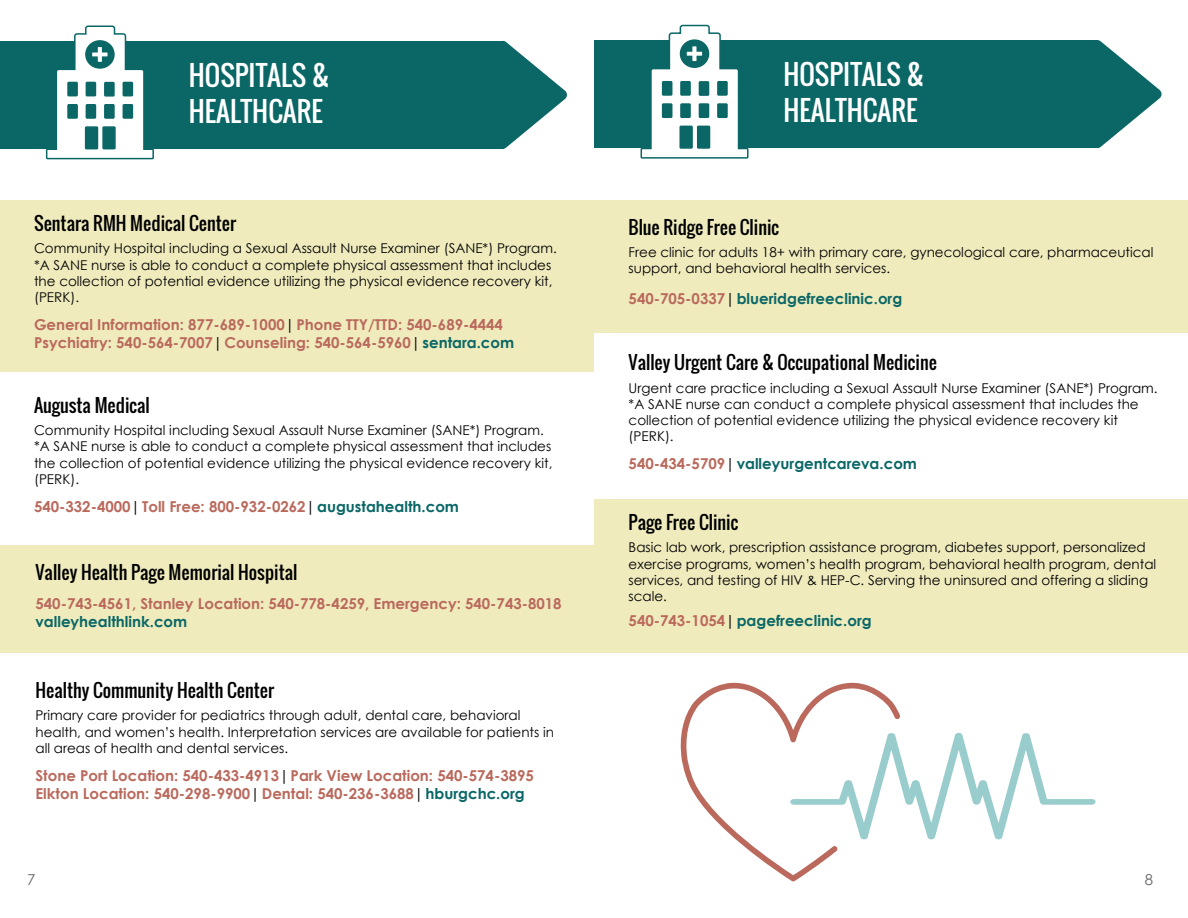
<style>
.page{position:relative;width:1188px;height:918px;background:#fff}
.page>*{position:absolute;margin:0;border:0;box-sizing:border-box;transform-origin:0 0}
.t1{font:27px/36px "Oswald";color:#fff}
.t2{font:18px "Oswald";color:#000}
.t3{font:700 15px/18px "Century Gothic";color:#ba695c}
.t4{font:700 15px "Century Gothic";color:#0a6766}
.t5{font:15px "Century Gothic";color:#666}
.t6{font:13.5px/16.2px "Century Gothic";color:#000}
.s1{font-weight:400;color:#000}
.s2{color:#0a6766}
.s3{color:#ba695c}
</style>
<div class="page">
<div style="left:595px;top:499px;width:593px;height:154px;background:#efebbd"></div>
<div style="left:0;top:41px;width:503px;height:108px;background:#0a6766"></div>
<svg style="left:503px;top:40px;width:64px;height:109px"></svg>
<svg style="left:45px;top:25px;width:109px;height:135px"></svg>
<div style="left:0;top:200px;width:594px;height:172px;background:#efebbd"></div>
<div style="left:0;top:545px;width:594px;height:108px;background:#efebbd"></div>
<div style="left:595px;top:200px;width:593px;height:132px;background:#efebbd"></div>
<div style="left:594px;top:40px;width:504px;height:108px;background:#0a6766"></div>
<svg style="left:1097px;top:40px;width:65px;height:109px"></svg>
<svg style="left:640px;top:24px;width:109px;height:135px"></svg>
<svg style="left:680px;top:682px;width:220px;height:199px"></svg>
<svg style="left:790px;top:732px;width:306px;height:107px"></svg>
<h1 class="t1" style="left:189px;top:58px;width:142px">HOSPITALS &amp;<br>HEALTHCARE</h1>
<h2 class="t2" style="left:34px;top:210px;width:204px">Sentara RMH Medical Center</h2>
<p class="t6" style="left:34px;top:240px;width:524px">Community Hospital including a Sexual Assault Nurse Examiner (SANE*) Program. *A SANE nurse is able to conduct a complete physical assessment that includes the collection of potential evidence utilizing the physical evidence recovery kit, (PERK).</p>
<p class="t3" style="left:34px;top:316px;width:482px">General Information: 877-689-1000<span class="s1">|</span> Phone TTY/TTD: 540-689-4444<br>Psychiatry: 540-564-7007<span class="s1">|</span> Counseling: 540-564-5960<span class="s1">|</span> <span class="s2">sentara.com</span></p>
<h2 class="t2" style="left:34px;top:392px;width:117px">Augusta Medical</h2>
<p class="t6" style="left:34px;top:422px;width:520px">Community Hospital including Sexual Assault Nurse Examiner (SANE*) Program. *A SANE nurse is able to conduct a complete physical assessment that includes the collection of potential evidence utilizing the physical evidence recovery kit, (PERK).</p>
<p class="t3" style="left:34px;top:497px;width:427px">540-332-4000<span class="s1">|</span> Toll Free: 800-932-0262<span class="s1">|</span> <span class="s2">augustahealth.com</span></p>
<h2 class="t2" style="left:36px;top:559px;width:263px">Valley Health Page Memorial Hospital</h2>
<p class="t3" style="left:36px;top:594px;width:528px">540-743-4561, Stanley Location: 540-778-4259, Emergency: 540-743-8018</p>
<p class="t4" style="left:36px;top:612px;width:153px">valleyhealthlink.com</p>
<h2 class="t2" style="left:36px;top:677px;width:240px">Healthy Community Health Center</h2>
<p class="t6" style="left:36px;top:707px;width:520px">Primary care provider for pediatrics through adult, dental care, behavioral health, and women’s health. Interpretation services are available for patients in all areas of health and dental services.</p>
<p class="t3" style="left:36px;top:766px;width:500px">Stone Port Location: 540-433-4913<span class="s1">|</span> Park View Location: 540-574-3895<br>Elkton Location: 540-298-9900<span class="s1">|</span> Dental: 540-236-3688<span class="s1">|</span> <span class="s2">hburgchc.org</span></p>
<h1 class="t1" style="left:783px;top:57px;width:142px">HOSPITALS &amp;<br>HEALTHCARE</h1>
<h2 class="t2" style="left:629px;top:214px;width:152px">Blue Ridge Free Clinic</h2>
<p class="t6" style="left:629px;top:244px;width:526px">Free clinic for adults 18+ with primary care, gynecological care, pharmaceutical support, and behavioral health services.</p>
<p class="t4" style="left:629px;top:289px;width:275px"><span class="s3">540-705-0337</span><span class="s1">|</span> blueridgefreeclinic.org</p>
<h2 class="t2" style="left:629px;top:349px;width:310px">Valley Urgent Care &amp; Occupational Medicine</h2>
<p class="t6" style="left:629px;top:379px;width:531px">Urgent care practice including a Sexual Assault Nurse Examiner (SANE*) Program. *A SANE nurse can conduct a complete physical assessment that includes the collection of potential evidence utilizing the physical evidence recovery kit (PERK).</p>
<p class="t4" style="left:629px;top:455px;width:290px"><span class="s3">540-434-5709</span><span class="s1">|</span> valleyurgentcareva.com</p>
<h2 class="t2" style="left:629px;top:509px;width:111px">Page Free Clinic</h2>
<p class="t6" style="left:629px;top:539px;width:529px">Basic lab work, prescription assistance program, diabetes support, personalized exercise programs, women’s health program, behavioral health program, dental services, and testing of HIV &amp; HEP-C. Serving the uninsured and offering a sliding scale.</p>
<p class="t4" style="left:629px;top:611px;width:245px"><span class="s3">540-743-1054</span><span class="s1">|</span>pagefreeclinic.org</p>
<p class="t5" style="left:27px;top:870px;width:10px">7</p>
<p class="t5" style="left:1145px;top:870px;width:10px">8</p>
</div>
